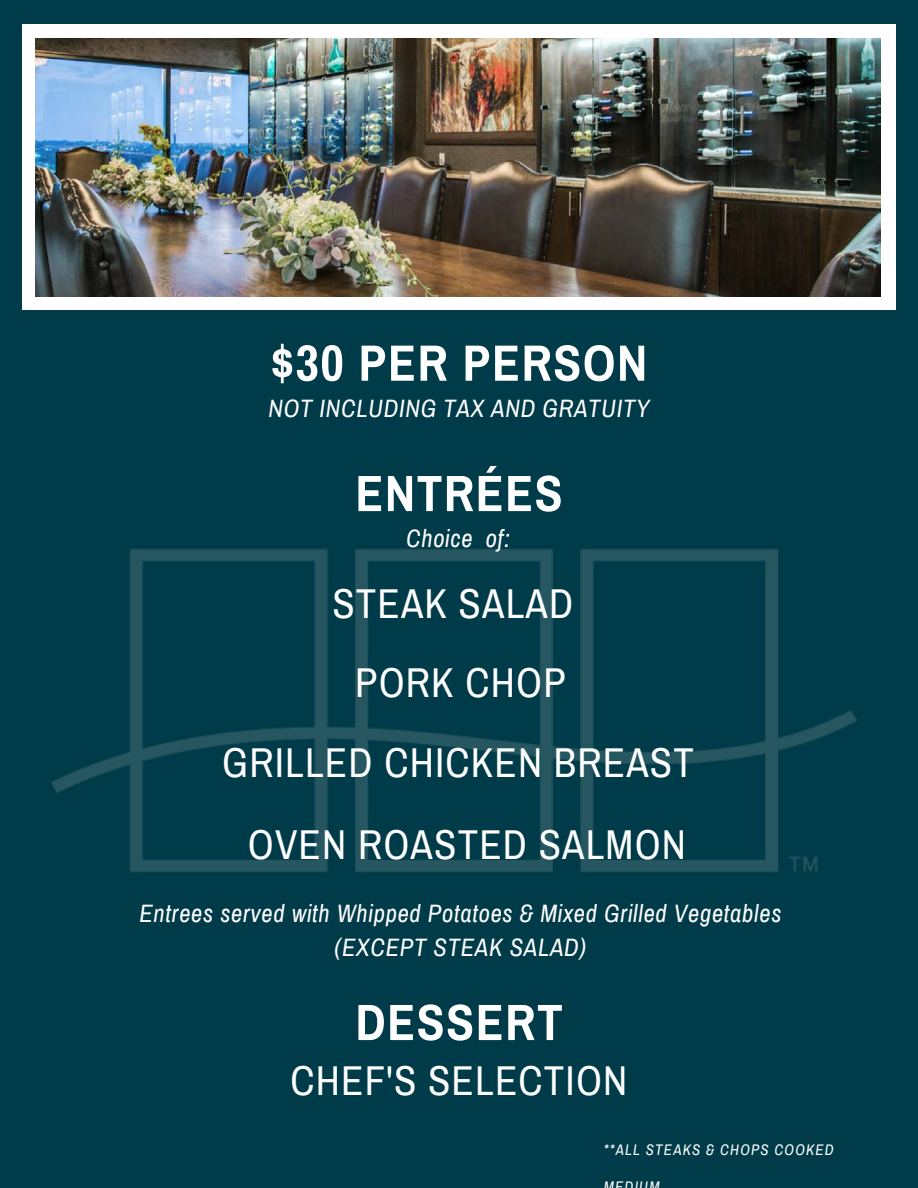
<style>
.page{position:relative;width:918px;height:1188px;background:#003b49}
.page>*{position:absolute;margin:0;border:0;box-sizing:border-box;transform-origin:0 0}
.t1{font:700 51.15px "Archivo Narrow";letter-spacing:.03em;color:#fff}
.t2{font:40.8px "Archivo Narrow";letter-spacing:.03em;color:#fff}
.t3{font:italic 24.6px/33.8px "Archivo Narrow";letter-spacing:.03em;color:#fff;text-align:center}
.t4{font:italic 15px "Archivo Narrow";letter-spacing:.08em;color:#fff}
</style>
<div class="page">
<div style="left:22px;top:24px;width:873px;height:286px;background:#fff"></div>
<img style="left:35px;top:38px;width:845px;height:258px">
<img style="left:51px;top:549px;width:806px;height:323px">
<h1 class="t1" style="left:271px;top:336px;width:378px">$30 PER PERSON</h1>
<p class="t3" style="left:268px;top:392px;width:383px">NOT INCLUDING TAX AND GRATUITY</p>
<h1 class="t1" style="left:355px;top:466px;width:209px">ENTRÉES</h1>
<p class="t3" style="left:406px;top:522px;width:105px">Choice of:</p>
<h2 class="t2" style="left:332px;top:582px;width:242px">STEAK SALAD</h2>
<h2 class="t2" style="left:355px;top:662px;width:212px">PORK CHOP</h2>
<h2 class="t2" style="left:222px;top:742px;width:473px">GRILLED CHICKEN BREAST</h2>
<h2 class="t2" style="left:248px;top:823px;width:440px">OVEN ROASTED SALMON</h2>
<p class="t3" style="left:139px;top:897px;width:644px">Entrees served with Whipped Potatoes &amp; Mixed Grilled Vegetables (EXCEPT STEAK SALAD)</p>
<h1 class="t1" style="left:355px;top:995px;width:209px">DESSERT</h1>
<h2 class="t2" style="left:291px;top:1059px;width:338px">CHEF'S SELECTION</h2>
<p class="t4" style="left:604px;top:1142px;width:232px">**ALL STEAKS &amp; CHOPS COOKED</p>
<p class="t4" style="left:604px;top:1179px;width:57px">MEDIUM</p>
</div>
